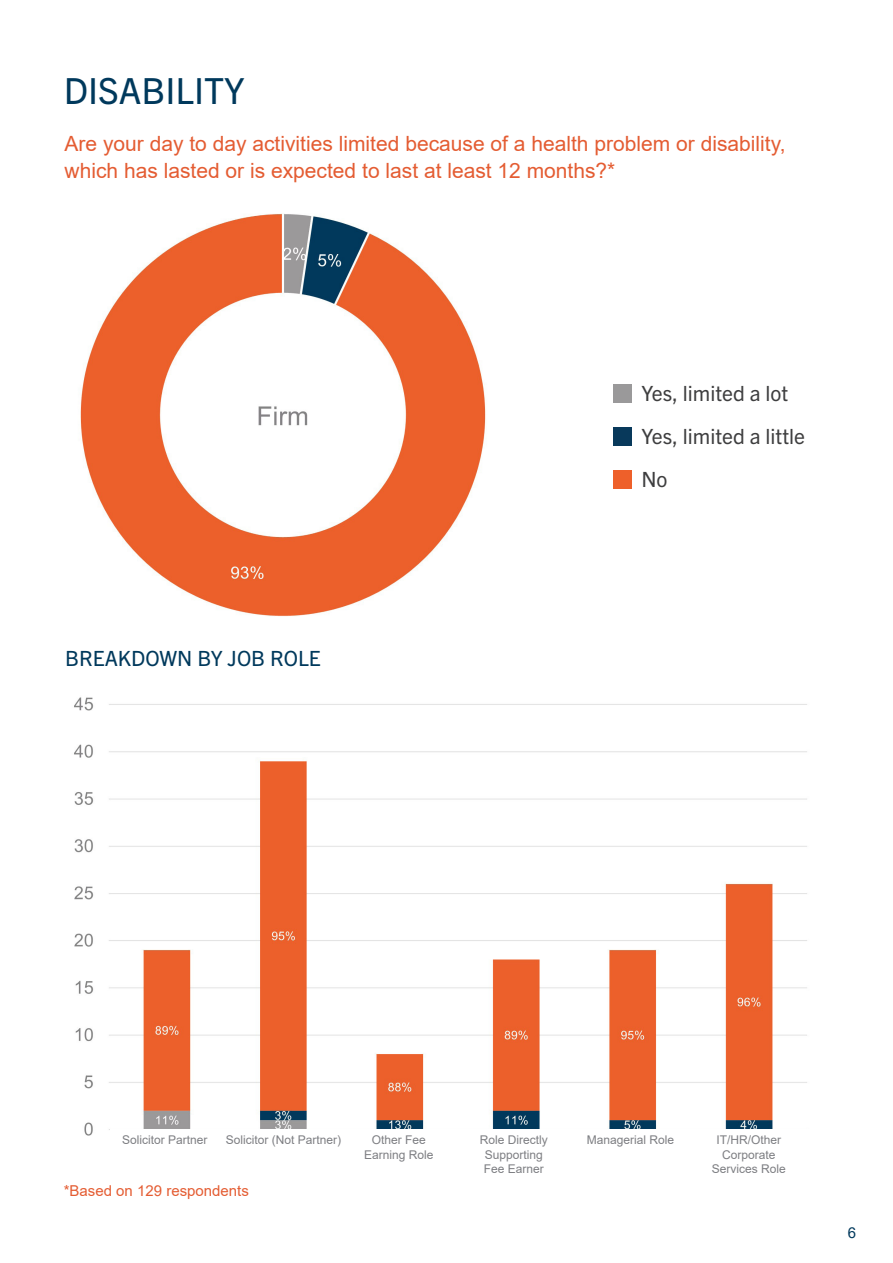
<style>
.page{position:relative;width:893px;height:1263px;background:#fff}
.page>*{position:absolute;margin:0;border:0;box-sizing:border-box;transform-origin:0 0}
.Header_-_Align_Left{font:36px "Trade Gothic Next LT Pro";color:#00395c}
.Subhead_-_Align_Left{font:21px/27px "Arial";color:#e45c32}
.t1{font:21px "Trade Gothic Next LT Pro";color:#3e3e3f}
.Header_-_Align_Left-2{font:21px "Trade Gothic Next LT Pro";color:#00395c}
.Subhead_-_Align_Left-2{font:15px "Arial";color:#e45c32}
.t2{font:15px "Arial";color:#00395c}
.t3{font:12px/14.4px "Arial";color:#7d7e82;text-align:center}
</style>
<div class="page">
<img style="left:80px;top:213px;width:406px;height:403px">
<img style="left:74px;top:697px;width:733px;height:439px">
<div style="left:110px;top:1129px;width:706px;height:64px;background:#fff"></div>
<div style="left:614px;top:384px;width:18px;height:18px;background:#9a999a"></div>
<div style="left:614px;top:428px;width:18px;height:18px;background:#08395b"></div>
<div style="left:614px;top:471px;width:18px;height:18px;background:#ee602a"></div>
<p class="Header_-_Align_Left" style="left:64px;top:65px;width:182px">DISABILITY</p>
<p class="Subhead_-_Align_Left" style="left:65px;top:130px;width:722px">Are your day to day activities limited because of a health problem or disability, which has lasted or is expected to last at least 12 months?*</p>
<p class="Header_-_Align_Left-2" style="left:65px;top:643px;width:257px">BREAKDOWN BY JOB ROLE</p>
<p class="t1" style="left:641px;top:379px;width:148px">Yes, limited a lot</p>
<p class="t1" style="left:641px;top:422px;width:165px">Yes, limited a little</p>
<p class="t1" style="left:641px;top:465px;width:28px">No</p>
<p class="t3" style="left:122px;top:1133px;width:87px">Solicitor Partner</p>
<p class="t3" style="left:226px;top:1133px;width:117px">Solicitor (Not Partner)</p>
<p class="t3" style="left:364px;top:1133px;width:71px">Other Fee<br>Earning Role</p>
<p class="t3" style="left:480px;top:1133px;width:70px">Role Directly<br>Supporting<br>Fee Earner</p>
<p class="t3" style="left:587px;top:1133px;width:89px">Managerial Role</p>
<p class="t3" style="left:712px;top:1133px;width:76px">IT/HR/Other<br>Corporate<br>Services Role</p>
<p class="Subhead_-_Align_Left-2" style="left:64px;top:1180px;width:187px">*Based on 129 respondents</p>
<p class="t2" style="left:848px;top:1222px;width:10px">6</p>
</div>
